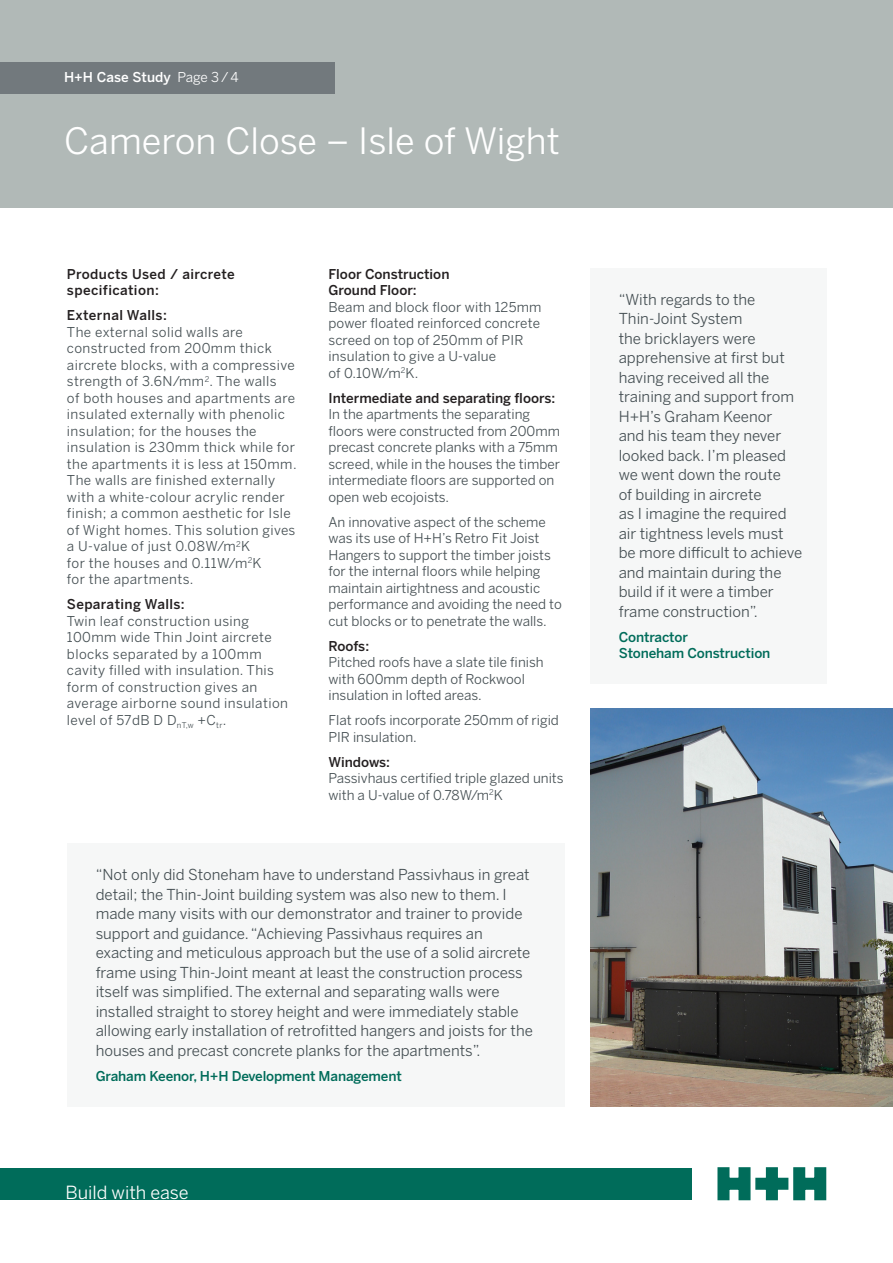
<style>
.page{position:relative;width:893px;height:1263px;background:#fff}
.page>*{position:absolute;margin:0;border:0;box-sizing:border-box;transform-origin:0 0}
.t1{font:36px "Benton Sans";color:#fff}
.t2{font:18px "Benton Sans";color:#fff}
._4_body_text_8_11{font:15px/19.5px "Benton Sans";color:#444e52}
._4_body_text_8_11-2{font:13.5px/16.5px "Benton Sans";letter-spacing:.01em;color:#444e52}
._4_body_text_8_11-3{font:13.5px/16.5px "Benton Sans";letter-spacing:.03em;color:#444e52}
._4_body_text_8_11-4{font:500 13.5px "Benton Sans";color:#231f20}
._4_body_text_8_11-5{font:500 13.5px/16.5px "Benton Sans";letter-spacing:-.01em;color:#006c5a}
._4_body_text_8_11-6{font:500 13.5px/16.5px "Benton Sans";letter-spacing:.03em;color:#231f20}
.t3{font:500 13.5px "Benton Sans";color:#fff}
.s1{font-weight:400}
</style>
<div class="page">
<div style="left:0;top:0;width:893px;height:208px;background:#b1b9b7"></div>
<div style="left:0;top:63px;width:335px;height:31px;background:#72797d"></div>
<svg style="left:717px;top:1167px;width:110px;height:34px"></svg>
<div style="left:0;top:1168px;width:692px;height:31px;background:#006c5a"></div>
<div style="left:67px;top:843px;width:497px;height:264px;background:#f6f7f7"></div>
<div style="left:590px;top:268px;width:236px;height:416px;background:#f6f7f7"></div>
<img style="left:590px;top:709px;width:303px;height:398px">
<p class="t3" style="left:64px;top:69px;width:176px">H+H Case Study <span class="s1">Page 3 / 4</span></p>
<h1 class="t1" style="left:64px;top:120px;width:497px">Cameron Close – Isle of Wight</h1>
<p class="_4_body_text_8_11-6" style="left:67px;top:265px;width:169px">Products Used / aircrete specification:</p>
<p class="_4_body_text_8_11-6" style="left:67px;top:307px;width:101px">External Walls:</p>
<p class="_4_body_text_8_11-3" style="left:67px;top:323px;width:231px">The external solid walls are constructed from 200mm thick aircrete blocks, with a compressive strength of 3.6N/mm<sup>2</sup>. The walls<br>of both houses and apartments are insulated externally with phenolic insulation; for the houses the insulation is 230mm thick while for the apartments it is less at 150mm.<br>The walls are finished externally with a white-colour acrylic render finish; a common aesthetic for Isle of Wight homes. This solution gives a U-value of just 0.08W/m<sup>2</sup>K<br>for the houses and 0.11W/m<sup>2</sup>K<br>for the apartments.</p>
<p class="_4_body_text_8_11-6" style="left:67px;top:596px;width:119px">Separating Walls:</p>
<p class="_4_body_text_8_11-3" style="left:67px;top:612px;width:223px">Twin leaf construction using<br>100mm wide Thin Joint aircrete blocks separated by a 100mm cavity filled with insulation. This form of construction gives an average airborne sound insulation level of 57dB D D<sub>nT,w</sub> +C<sub>tr</sub>.</p>
<p class="_4_body_text_8_11-4" style="left:328px;top:266px;width:122px">Floor Construction</p>
<p class="_4_body_text_8_11-4" style="left:328px;top:282px;width:90px">Ground Floor:</p>
<p class="_4_body_text_8_11-2" style="left:328px;top:298px;width:214px">Beam and block floor with 125mm power floated reinforced concrete screed on top of 250mm of PIR insulation to give a U-value<br>of 0.10W/m<sup>2</sup>K.</p>
<p class="_4_body_text_8_11-4" style="left:328px;top:390px;width:228px">Intermediate and separating floors:</p>
<p class="_4_body_text_8_11-2" style="left:328px;top:406px;width:233px">In the apartments the separating floors were constructed from 200mm precast concrete planks with a 75mm screed, while in the houses the timber intermediate floors are supported on open web ecojoists.</p>
<p class="_4_body_text_8_11-2" style="left:328px;top:513px;width:235px">An innovative aspect of the scheme was its use of H+H’s Retro Fit Joist Hangers to support the timber joists for the internal floors while helping maintain airtightness and acoustic performance and avoiding the need to cut blocks or to penetrate the walls.</p>
<p class="_4_body_text_8_11-4" style="left:328px;top:638px;width:42px">Roofs:</p>
<p class="_4_body_text_8_11-2" style="left:328px;top:654px;width:217px">Pitched roofs have a slate tile finish with 600mm depth of Rockwool insulation in lofted areas.</p>
<p class="_4_body_text_8_11-2" style="left:328px;top:712px;width:232px">Flat roofs incorporate 250mm of rigid<br>PIR insulation.</p>
<p class="_4_body_text_8_11-4" style="left:328px;top:754px;width:63px">Windows:</p>
<p class="_4_body_text_8_11-2" style="left:328px;top:770px;width:237px">Passivhaus certified triple glazed units with a U-value of 0.78W/m<sup>2</sup>K</p>
<p class="_4_body_text_8_11" style="left:96px;top:865px;width:439px">“Not only did Stoneham have to understand Passivhaus in great detail; the Thin-Joint building system was also new to them. I made many visits with our demonstrator and trainer to provide support and guidance. “Achieving Passivhaus requires an exacting and meticulous approach but the use of a solid aircrete frame using Thin-Joint meant at least the construction process itself was simplified. The external and separating walls were installed straight to storey height and were immediately stable allowing early installation of retrofitted hangers and joists for the houses and precast concrete planks for the apartments”.</p>
<p class="_4_body_text_8_11-5" style="left:96px;top:1068px;width:308px">Graham Keenor, H+H Development Management</p>
<p class="t2" style="left:65px;top:1182px;width:125px">Build with ease</p>
<p class="_4_body_text_8_11" style="left:619px;top:290px;width:185px">“With regards to the<br>Thin-Joint System<br>the bricklayers were apprehensive at first but having received all the training and support from<br>H+H’s Graham Keenor<br>and his team they never looked back. I’m pleased we went down the route<br>of building in aircrete<br>as I imagine the required air tightness levels must be more difficult to achieve and maintain during the build if it were a timber frame construction”.</p>
<p class="_4_body_text_8_11-5" style="left:619px;top:629px;width:153px">Contractor<br>Stoneham Construction</p>
</div>
